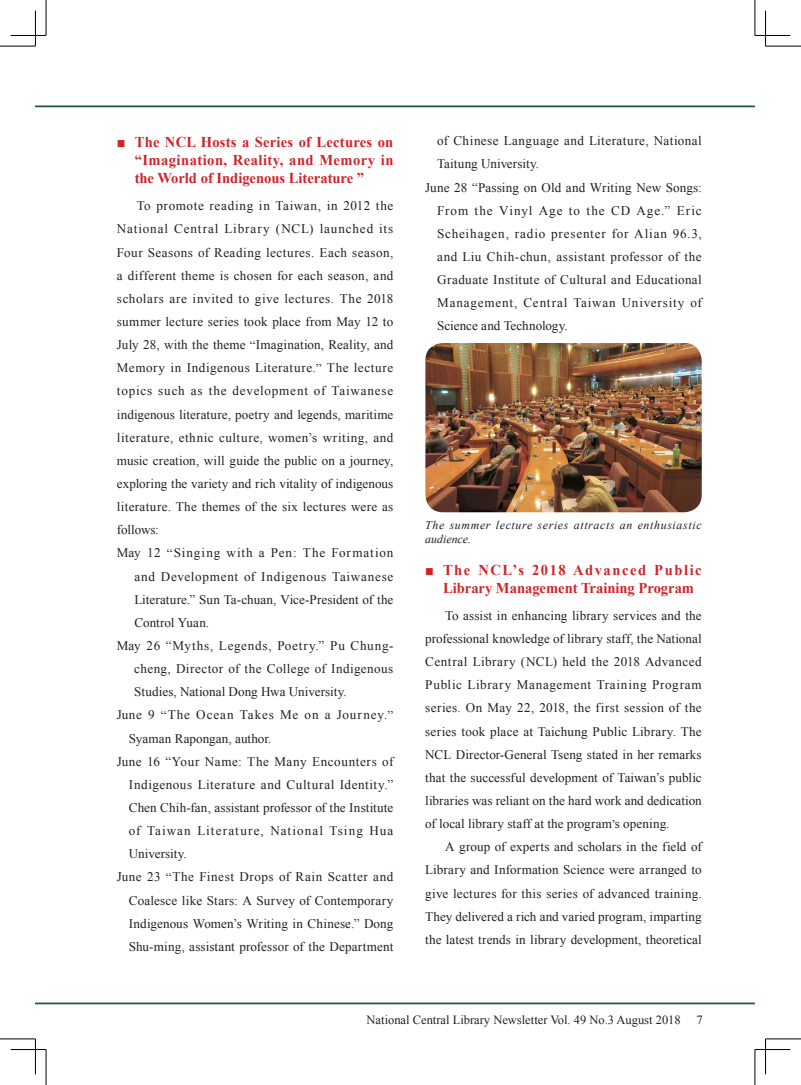
<style>
.page{position:relative;width:801px;height:1085px;background:#fff}
.page>*{position:absolute;margin:0;border:0;box-sizing:border-box;transform-origin:0 0}
.t1{font:700 15px/18.1px "Times New Roman";color:#d1232a;text-align:justify}
.t2{font:13.12px/23.1px "Times New Roman";letter-spacing:.025em;color:#231f20;text-align:justify}
.t3{font:13.12px "Times New Roman";letter-spacing:.005em;color:#231f20}
.t4{font:13.12px "Times New Roman";letter-spacing:.065em;color:#231f20}
.t5{font:13.12px "Times New Roman";color:#231f20}
.t6{font:13.12px "Times New Roman";letter-spacing:.05em;color:#231f20}
.t7{font:13.12px "Times New Roman";letter-spacing:.045em;color:#231f20}
.t8{font:13.12px "Times New Roman";letter-spacing:.06em;color:#231f20}
.t9{font:13.12px "Times New Roman";letter-spacing:.055em;color:#231f20}
.t10{font:13.12px "Times New Roman";letter-spacing:.08em;color:#231f20}
.t11{font:13.12px "Times New Roman";letter-spacing:.07em;color:#231f20}
.t12{font:13.12px "Times New Roman";letter-spacing:-.005em;color:#231f20}
.t13{font:13.12px "Times New Roman";letter-spacing:-.01em;color:#231f20}
.t14{font:13.12px "Times New Roman";letter-spacing:-.015em;color:#231f20}
.t15{font:12.5px "Times New Roman";color:#231f20}
.t16{font:italic 11.88px/14.2px "Times New Roman";letter-spacing:.055em;color:#231f20}
</style>
<div class="page">
<hr style="left:35px;top:105px;width:720px;height:2px;background:#225846">
<hr style="left:35px;top:1002px;width:720px;height:2px;background:#225846">
<img style="left:425px;top:343px;width:277px;height:169px">
<hr style="left:0;top:46px;width:35px;height:1px;background:#000">
<hr style="left:765px;top:46px;width:36px;height:1px;background:#000">
<hr style="left:0;top:1038px;width:35px;height:1px;background:#000">
<hr style="left:765px;top:1038px;width:36px;height:1px;background:#000">
<hr style="left:46px;top:0;width:1px;height:35px;background:#000">
<hr style="left:46px;top:1049px;width:1px;height:35px;background:#000">
<hr style="left:755px;top:0;width:1px;height:35px;background:#000">
<hr style="left:755px;top:1049px;width:1px;height:35px;background:#000">
<hr style="left:11px;top:35px;width:35px;height:1px;background:#000">
<hr style="left:755px;top:35px;width:35px;height:1px;background:#000">
<hr style="left:11px;top:1049px;width:35px;height:1px;background:#000">
<hr style="left:755px;top:1049px;width:35px;height:1px;background:#000">
<hr style="left:35px;top:11px;width:1px;height:35px;background:#000">
<hr style="left:35px;top:1038px;width:1px;height:36px;background:#000">
<hr style="left:765px;top:11px;width:1px;height:35px;background:#000">
<hr style="left:765px;top:1038px;width:1px;height:36px;background:#000">
<p class="t1" style="left:135px;top:132px;width:260px;text-indent:-18px">■ The NCL Hosts a Series of Lectures on “Imagination, Reality, and Memory in the World of Indigenous Literature ”</p>
<p class="t6" style="left:137px;top:197px;width:258px">To promote reading in Taiwan, in 2012 the</p>
<p class="t4" style="left:117px;top:220px;width:278px">National Central Library (NCL) launched its</p>
<p class="t2" style="left:117px;top:240px;width:278px">Four Seasons of Reading lectures. Each season,</p>
<p class="t2" style="left:117px;top:263px;width:278px">a different theme is chosen for each season, and</p>
<p class="t6" style="left:117px;top:289px;width:278px">scholars are invited to give lectures. The 2018</p>
<p class="t2" style="left:117px;top:310px;width:278px">summer lecture series took place from May 12 to</p>
<p class="t2" style="left:117px;top:333px;width:278px">July 28, with the theme “Imagination, Reality, and</p>
<p class="t7" style="left:117px;top:359px;width:278px">Memory in Indigenous Literature.” The lecture</p>
<p class="t8" style="left:117px;top:382px;width:278px">topics such as the development of Taiwanese</p>
<p class="t2" style="left:117px;top:402px;width:278px">indigenous literature, poetry and legends, maritime</p>
<p class="t7" style="left:117px;top:428px;width:278px">literature, ethnic culture, women’s writing, and</p>
<p class="t3" style="left:117px;top:451px;width:278px">music creation, will guide the public on a journey,</p>
<p class="t5" style="left:117px;top:474px;width:278px">exploring the variety and rich vitality of indigenous</p>
<p class="t2" style="left:117px;top:495px;width:278px">literature. The themes of the six lectures were as</p>
<p class="t14" style="left:117px;top:521px;width:43px">follows:</p>
<p class="t4" style="left:117px;top:544px;width:278px">Ma y 12 “Singing with a Pen: The Formation</p>
<p class="t9" style="left:134px;top:567px;width:261px">and Development of Indigenous Taiwanese</p>
<p class="t3" style="left:134px;top:590px;width:261px">Literature.” Sun Ta-chuan, Vice-President of the</p>
<p class="t5" style="left:134px;top:613px;width:76px">Control Yuan.</p>
<p class="t9" style="left:117px;top:636px;width:278px">Ma y 26 “Myths, Legends, Poetry.” Pu Chung-</p>
<p class="t2" style="left:134px;top:657px;width:261px">cheng, Director of the College of Indigenous</p>
<p class="t5" style="left:134px;top:683px;width:214px">Studies, National Dong Hwa University.</p>
<p class="t4" style="left:117px;top:706px;width:278px">Ju ne 9 “The Ocean Takes Me on a Journey.”</p>
<p class="t5" style="left:129px;top:729px;width:144px">Syaman Rapongan, author.</p>
<p class="t2" style="left:117px;top:749px;width:278px">Ju ne 16 “Your Name: The Many Encounters of</p>
<p class="t6" style="left:129px;top:775px;width:266px">Indigenous Literature and Cultural Identity.”</p>
<p class="t3" style="left:129px;top:798px;width:266px">Chen Chih-fan, assistant professor of the Institute</p>
<p class="t10" style="left:129px;top:821px;width:266px">of Taiwan Literature, National Tsing Hua</p>
<p class="t13" style="left:129px;top:844px;width:59px">University.</p>
<p class="t2" style="left:117px;top:865px;width:278px">Ju ne 23 “The Finest Drops of Rain Scatter and</p>
<p class="t2" style="left:129px;top:888px;width:266px">Coalesce like Stars: A Survey of Contemporary</p>
<p class="t3" style="left:129px;top:914px;width:266px">Indigenous Women’s Writing in Chinese.” Dong</p>
<p class="t2" style="left:129px;top:934px;width:266px">Shu-ming, assistant professor of the Department</p>
<p class="t2" style="left:437px;top:129px;width:266px">of Chinese Language and Literature, National</p>
<p class="t12" style="left:437px;top:155px;width:103px">Taitung University.</p>
<p class="t3" style="left:425px;top:178px;width:278px">Ju ne 28 “Passing on Old and Writing New Songs:</p>
<p class="t11" style="left:437px;top:201px;width:266px">From the Vinyl Age to the CD Age.” Eric</p>
<p class="t8" style="left:437px;top:224px;width:266px">Scheihagen, radio presenter for Alian 96.3,</p>
<p class="t2" style="left:437px;top:245px;width:266px">and Liu Chih-chun, assistant professor of the</p>
<p class="t2" style="left:437px;top:268px;width:266px">Graduate Institute of Cultural and Educational</p>
<p class="t4" style="left:437px;top:294px;width:266px">Management, Central Taiwan University of</p>
<p class="t5" style="left:437px;top:317px;width:132px">Science and Technology.</p>
<p class="t16" style="left:425px;top:517px;width:278px">The summer lecture series attracts an enthusiastic audience.</p>
<p class="t1" style="left:443px;top:560px;width:260px;text-indent:-18px">■ The NCL’s 2018 Advanced Public<br>Library Management Training Program</p>
<p class="t2" style="left:425px;top:603px;width:278px;text-indent:20px">To assist in enhancing library services and the professional knowledge of library staff, the National Central Library (NCL) held the 2018 Advanced Public Library Management Training Program series. On May 22, 2018, the first session of the series took place at Taichung Public Library. The NCL Director-General Tseng stated in her remarks that the successful development of Taiwan’s public libraries was reliant on the hard work and dedication of local library staff at the program’s opening.</p>
<p class="t2" style="left:425px;top:835px;width:278px;text-indent:20px">A group of experts and scholars in the field of Library and Information Science were arranged to give lectures for this series of advanced training.<br>They delivered a rich and varied program, imparting the latest trends in library development, theoretical</p>
<p class="t15" style="left:367px;top:1010px;width:337px">National Central Library Newsletter Vol. 49 No.3 August 2018 7</p>
</div>
